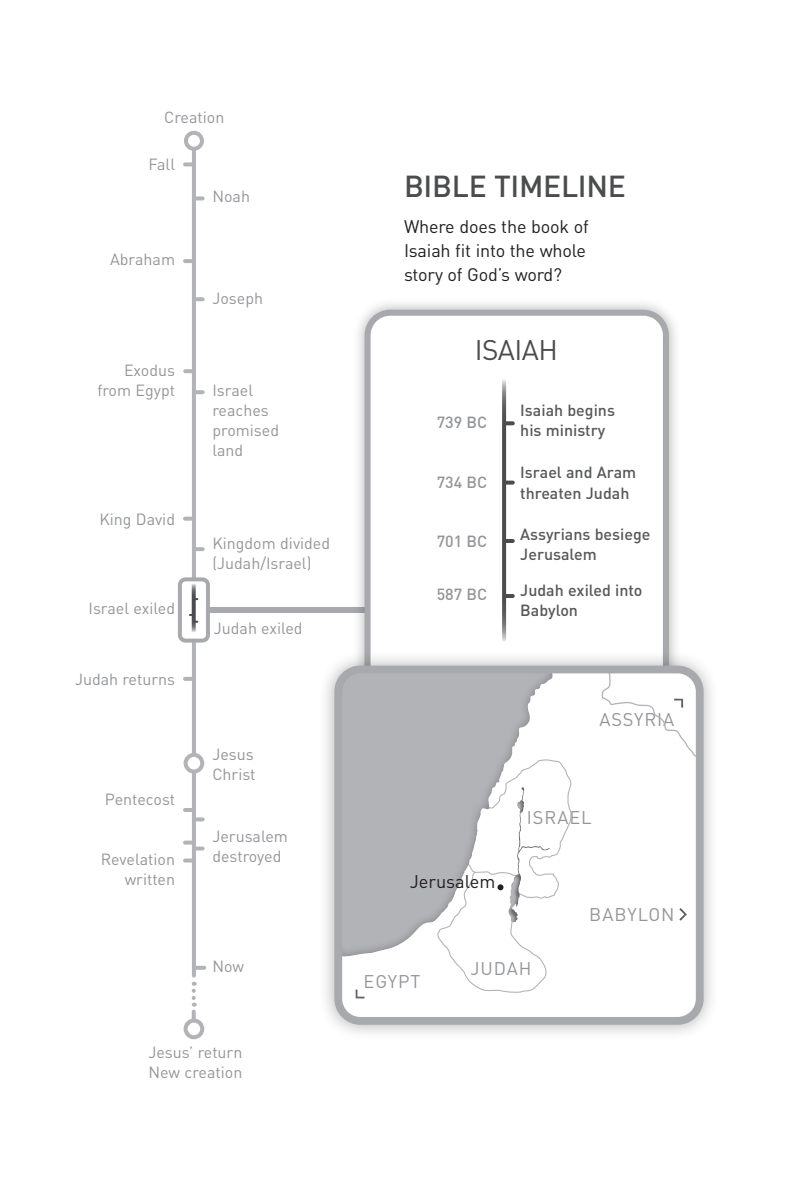
<style>
.page{position:relative;width:799px;height:1192px;background:#fff}
.page>*{position:absolute;margin:0;border:0;box-sizing:border-box;transform-origin:0 0}
.t1{font:500 30px "DIN";letter-spacing:-.01em;color:#4b4c4d}
.t2{font:28px "DIN";letter-spacing:-.02em;color:#4b4c4d}
.t3{font:18.2px "DIN";letter-spacing:.05em;color:#939598}
.t4{font:18.2px "DIN";color:#231f20}
.t5{font:18px/24px "DIN";letter-spacing:-.01em;color:#231f20}
.t6{font:16px/20px "DIN";color:#939598}
.t7{font:500 16px/20px "DIN";color:#57585a}
.t8{font:500 16px "DIN";color:#939598}
</style>
<div class="page">
<div style="left:207px;top:607px;width:191px;height:6px;background:#a8a9ad"></div>
<hr style="left:192px;top:149px;width:4px;height:826px;background:#b2b3b7">
<div style="left:184px;top:131px;width:20px;height:20px;border:4px solid #b2b3b7;border-radius:50%"></div>
<div style="left:186px;top:755px;width:16px;height:16px;background:#fff;border-radius:50%"></div>
<div style="left:184px;top:753px;width:20px;height:20px;border:4px solid #b2b3b7;border-radius:50%"></div>
<div style="left:184px;top:1018px;width:20px;height:21px;border:4px solid #b2b3b7;border-radius:50%"></div>
<svg style="left:185px;top:162px;width:7px;height:4px"></svg>
<svg style="left:185px;top:369px;width:7px;height:4px"></svg>
<svg style="left:196px;top:966px;width:8px;height:4px"></svg>
<svg style="left:192px;top:981px;width:4px;height:39px"></svg>
<svg style="left:185px;top:259px;width:7px;height:4px"></svg>
<svg style="left:196px;top:196px;width:7px;height:4px"></svg>
<svg style="left:196px;top:390px;width:7px;height:4px"></svg>
<svg style="left:196px;top:297px;width:7px;height:4px"></svg>
<svg style="left:185px;top:517px;width:7px;height:4px"></svg>
<svg style="left:196px;top:547px;width:7px;height:4px"></svg>
<svg style="left:185px;top:677px;width:7px;height:4px"></svg>
<svg style="left:185px;top:808px;width:18px;height:13px"></svg>
<svg style="left:185px;top:858px;width:7px;height:4px"></svg>
<svg style="left:185px;top:840px;width:18px;height:10px"></svg>
<div style="left:352px;top:297px;width:329px;height:496px;background:#231f20;opacity:.35"></div>
<div style="left:367px;top:313px;width:299px;height:465px;background:#fff;border-radius:23px"></div>
<div style="left:364px;top:310px;width:305px;height:471px;border:6px solid #a8a9ad;border-radius:23px"></div>
<div style="left:180px;top:579px;width:28px;height:61px;background:#fff;border-radius:6px"></div>
<div style="left:178px;top:577px;width:32px;height:65px;border:4px solid #a8a9ad;border-radius:6px"></div>
<svg style="left:189px;top:607px;width:8px;height:16px"></svg>
<svg style="left:192px;top:584px;width:4px;height:47px"></svg>
<svg style="left:506px;top:421px;width:7px;height:4px"></svg>
<svg style="left:506px;top:539px;width:7px;height:4px"></svg>
<svg style="left:506px;top:480px;width:7px;height:4px"></svg>
<svg style="left:506px;top:594px;width:7px;height:4px"></svg>
<svg style="left:502px;top:380px;width:4px;height:259px"></svg>
<div style="left:318px;top:649px;width:401px;height:391px;background:#231f20;opacity:.35"></div>
<div style="left:338px;top:669px;width:361px;height:352px;background:#fff;border-radius:22px"></div>
<div style="left:338px;top:669px;width:217px;height:289px;background:#231f20;opacity:.35"></div>
<div style="left:334px;top:665px;width:369px;height:359px;border:8px solid #a8a9ad;border-radius:22px"></div>
<svg style="left:436px;top:758px;width:136px;height:235px"></svg>
<div style="left:354px;top:986px;width:12px;height:14px;background:#231f20;opacity:.5"></div>
<svg style="left:595px;top:669px;width:104px;height:258px"></svg>
<p class="t6" style="left:164px;top:106px;width:62px">Creation</p>
<p class="t6" style="left:148px;top:154px;width:28px">Fall</p>
<p class="t6" style="left:110px;top:249px;width:66px">Abraham</p>
<p class="t6" style="left:97px;top:360px;width:79px;text-align:right">Exodus from Egypt</p>
<p class="t6" style="left:99px;top:509px;width:77px">King David</p>
<p class="t6" style="left:88px;top:597px;width:88px">Israel exiled</p>
<p class="t6" style="left:75px;top:668px;width:101px">Judah returns</p>
<p class="t6" style="left:105px;top:789px;width:72px">Pentecost</p>
<p class="t6" style="left:101px;top:849px;width:76px;text-align:right">Revelation written</p>
<p class="t6" style="left:212px;top:186px;width:39px">Noah</p>
<p class="t6" style="left:212px;top:288px;width:52px">Joseph</p>
<p class="t6" style="left:212px;top:380px;width:68px">Israel reaches promised land</p>
<p class="t6" style="left:212px;top:533px;width:119px">Kingdom divided (Judah/Israel)</p>
<p class="t6" style="left:214px;top:618px;width:90px">Judah exiled</p>
<p class="t6" style="left:212px;top:744px;width:45px">Jesus<br>Christ</p>
<p class="t6" style="left:212px;top:826px;width:77px">Jerusalem destroyed</p>
<p class="t6" style="left:212px;top:956px;width:33px">Now</p>
<p class="t6" style="left:148px;top:1041px;width:95px">Jesus’ return<br>New creation</p>
<h1 class="t1" style="left:404px;top:167px;width:223px">BIBLE TIMELINE</h1>
<p class="t5" style="left:404px;top:214px;width:186px">Where does the book of<br>Isaiah fit into the whole story of God’s word?</p>
<h2 class="t2" style="left:474px;top:332px;width:85px">ISAIAH</h2>
<p class="t8" style="left:436px;top:412px;width:52px">739 BC</p>
<p class="t8" style="left:436px;top:472px;width:52px">734 BC</p>
<p class="t8" style="left:436px;top:530px;width:52px">701 BC</p>
<p class="t8" style="left:436px;top:584px;width:52px">587 BC</p>
<p class="t7" style="left:520px;top:400px;width:96px">Isaiah begins his ministry</p>
<p class="t7" style="left:520px;top:462px;width:117px">Israel and Aram threaten Judah</p>
<p class="t7" style="left:520px;top:523px;width:132px">Assyrians besiege<br>Jerusalem</p>
<p class="t7" style="left:520px;top:580px;width:124px">Judah exiled into<br>Babylon</p>
<p class="t4" style="left:409px;top:870px;width:87px">Jerusalem</p>
<p class="t3" style="left:599px;top:708px;width:76px">ASSYRIA</p>
<p class="t3" style="left:527px;top:806px;width:66px">ISRAEL</p>
<p class="t3" style="left:589px;top:903px;width:87px">BABYLON</p>
<p class="t3" style="left:363px;top:970px;width:58px">EGYPT</p>
<p class="t3" style="left:470px;top:957px;width:62px">JUDAH</p>
</div>
